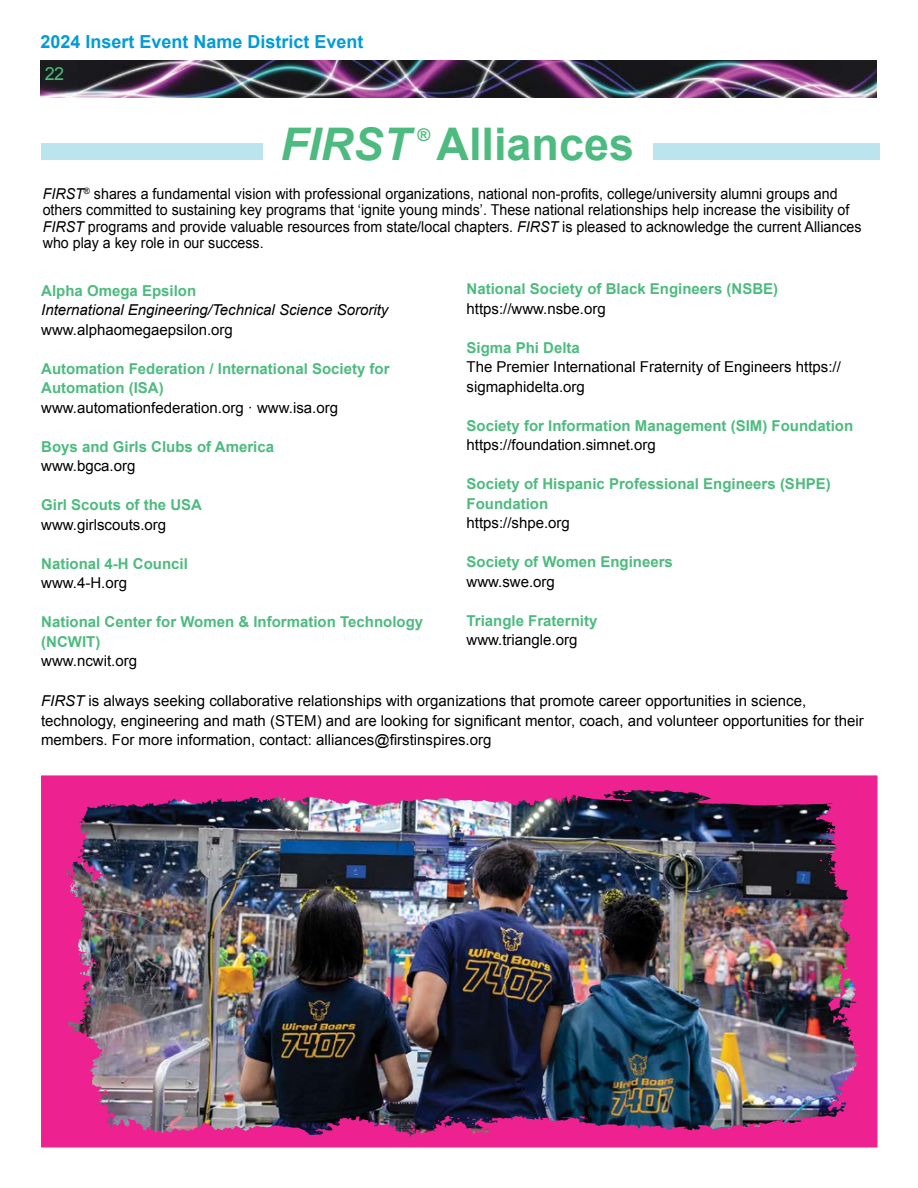
<style>
.page{position:relative;width:918px;height:1188px;background:#fff}
.page>*{position:absolute;margin:0;border:0;box-sizing:border-box;transform-origin:0 0}
.t1{font:700 45px "Arial";color:#4dbb7f}
.t2{font:italic 700 45px "Arial";color:#4dbb7f}
.t3{font:700 18px "Arial";color:#009cd8}
.t4{font:18px "Arial";color:#4dbb7f}
.t5{font:700 17.55px "Arial";color:#4dbb7f}
.Arial_9_5{font:15px/19.5px "Arial";color:#000}
.Arial_9_5-2{font:700 15px/19.5px "Arial";color:#4dbb7f}
.text_Arial{font:15px/16.5px "Arial";color:#000;scale:.95 1}
.Arial_9_5-3{font:italic 15px "Arial";color:#000}
.s1{font-style:italic}
</style>
<div class="page">
<img style="left:41px;top:60px;width:836px;height:37px">
<div style="left:41px;top:143px;width:221px;height:17px;background:#bbe4ee"></div>
<div style="left:653px;top:143px;width:227px;height:17px;background:#bbe4ee"></div>
<img style="left:41px;top:775px;width:837px;height:372px">
<p class="t3" style="left:40px;top:30px;width:325px">2024 Insert Event Name District Event</p>
<p class="t4" style="left:45px;top:61px;width:21px">22</p>
<p class="t2" style="left:281px;top:115px;width:132px">FIRST</p>
<p class="t5" style="left:417px;top:124px;width:14px">®</p>
<p class="t1" style="left:437px;top:115px;width:199px">Alliances</p>
<p class="text_Arial" style="left:43px;top:185px;width:864px"><span class="s1">FIRST</span><sup>®</sup> shares a fundamental vision with professional organizations, national non-profits, college/university alumni groups and others committed to sustaining key programs that ‘ignite young minds’. These national relationships help increase the visibility of <span class="s1">FIRST</span> programs and provide valuable resources from state/local chapters. <span class="s1">FIRST</span> is pleased to acknowledge the current Alliances who play a key role in our success.</p>
<p class="Arial_9_5-2" style="left:41px;top:281px;width:157px">Alpha Omega Epsilon</p>
<p class="Arial_9_5-3" style="left:41px;top:300px;width:349px">International Engineering/Technical Science Sorority</p>
<p class="Arial_9_5" style="left:41px;top:320px;width:193px">www.alphaomegaepsilon.org</p>
<p class="Arial_9_5-2" style="left:41px;top:359px;width:350px">Automation Federation / International Society for<br>Automation (ISA)</p>
<p class="Arial_9_5" style="left:41px;top:398px;width:298px">www.automationfederation.org · www.isa.org</p>
<p class="Arial_9_5-2" style="left:41px;top:437px;width:234px">Boys and Girls Clubs of America</p>
<p class="Arial_9_5" style="left:41px;top:457px;width:96px">www.bgca.org</p>
<p class="Arial_9_5-2" style="left:41px;top:496px;width:162px">Girl Scouts of the USA</p>
<p class="Arial_9_5" style="left:41px;top:515px;width:127px">www.girlscouts.org</p>
<p class="Arial_9_5-2" style="left:41px;top:554px;width:148px">National 4-H Council</p>
<p class="Arial_9_5" style="left:41px;top:574px;width:87px">www.4-H.org</p>
<p class="Arial_9_5-2" style="left:41px;top:613px;width:383px">National Center for Women &amp; Information Technology (NCWIT)</p>
<p class="Arial_9_5" style="left:41px;top:652px;width:97px">www.ncwit.org</p>
<p class="Arial_9_5-2" style="left:467px;top:280px;width:313px">National Society of Black Engineers (NSBE)</p>
<p class="Arial_9_5" style="left:467px;top:299px;width:141px">https://www.nsbe.org</p>
<p class="Arial_9_5-2" style="left:467px;top:338px;width:115px">Sigma Phi Delta</p>
<p class="Arial_9_5" style="left:467px;top:358px;width:376px">The Premier International Fraternity of Engineers https:// sigmaphidelta.org</p>
<p class="Arial_9_5-2" style="left:467px;top:416px;width:388px">Society for Information Management (SIM) Foundation</p>
<p class="Arial_9_5" style="left:467px;top:436px;width:191px">https://foundation.simnet.org</p>
<p class="Arial_9_5-2" style="left:467px;top:475px;width:366px">Society of Hispanic Professional Engineers (SHPE)<br>Foundation</p>
<p class="Arial_9_5" style="left:467px;top:514px;width:105px">https://shpe.org</p>
<p class="Arial_9_5-2" style="left:467px;top:553px;width:208px">Society of Women Engineers</p>
<p class="Arial_9_5" style="left:467px;top:572px;width:90px">www.swe.org</p>
<p class="Arial_9_5-2" style="left:467px;top:611px;width:132px">Triangle Fraternity</p>
<p class="Arial_9_5" style="left:467px;top:631px;width:112px">www.triangle.org</p>
<p class="Arial_9_5" style="left:41px;top:692px;width:824px"><span class="s1">FIRST</span> is always seeking collaborative relationships with organizations that promote career opportunities in science, technology, engineering and math (STEM) and are looking for significant mentor, coach, and volunteer opportunities for their members. For more information, contact: alliances@firstinspires.org</p>
</div>
